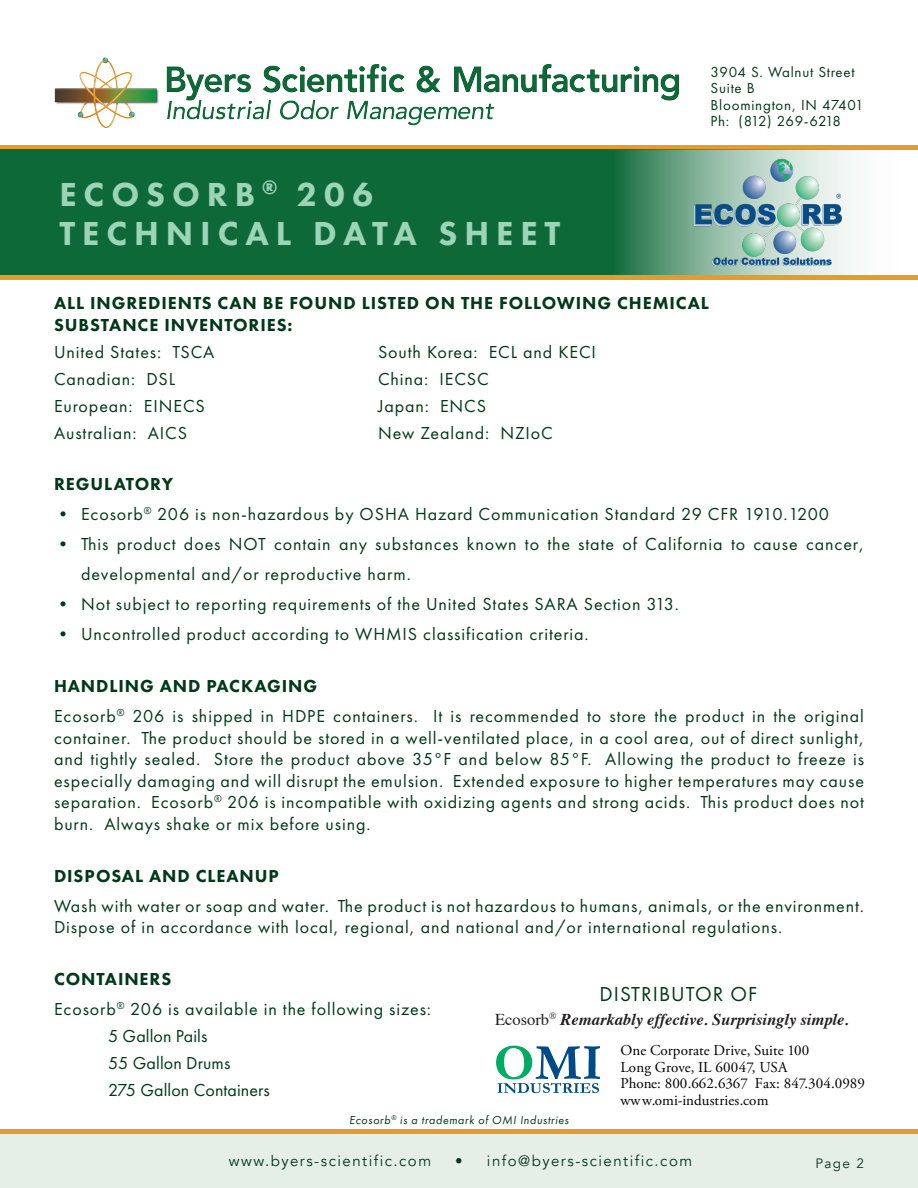
<style>
.page{position:relative;width:918px;height:1188px;background:#fff}
.page>*{position:absolute;margin:0;border:0;box-sizing:border-box;transform-origin:0 0}
.t1{font:800 34.5px/39px "Futura PT";letter-spacing:.2em;color:#9cd4b6}
.t2{font:21px "Futura PT";letter-spacing:.05em;color:#003819}
.t3{font:18px/21.6px "Futura PT";letter-spacing:.05em;color:#003819}
.t4{font:800 18px/21.6px "Futura PT";letter-spacing:.05em;color:#003819}
.t5{font:18px/27px "Futura PT";letter-spacing:.005em;color:#003819}
.t6{font:italic 700 16.5px "Times";color:#231f20}
.t7{font:15px/16.5px "Adobe Garamond Pro";color:#000}
.t8{font:15px/16.5px "Futura PT";letter-spacing:.05em;color:#003819}
.t9{font:15px "Avenir";letter-spacing:.1em;color:#003819}
.t10{font:13.5px "Avenir";color:#003819}
.t11{font:italic 12px "Futura PT";letter-spacing:.05em;color:#003819}
.s1{font-weight:800}
.s2{font-weight:400;font-style:normal}
</style>
<div class="page">
<hr style="left:0;top:1130px;width:918px;height:4px;background:#e69c2b">
<div style="left:0;top:1134px;width:918px;height:54px;background:#e5eee7"></div>
<svg style="left:496px;top:1046px;width:104px;height:47px"></svg>
<img style="left:54px;top:57px;width:625px;height:71px">
<hr style="left:0;top:145px;width:918px;height:4px;background:#e69c2b">
<svg style="left:0;top:149px;width:918px;height:126px;background:#2f7d53"></svg>
<img style="left:694px;top:159px;width:148px;height:107px">
<div style="left:0;top:275px;width:918px;height:5px;background:#e69c2b"></div>
<h1 class="t1" style="left:59px;top:174px;width:503px">ECOSORB <sup>®</sup> 206<br>TECHNICAL DATA SHEET</h1>
<p class="t8" style="left:711px;top:63px;width:155px">3904 S. Walnut Street<br>Suite B<br>Bloomington, IN 47401<br>Ph: (812) 269-6218</p>
<p class="t4" style="left:54px;top:292px;width:656px">ALL INGREDIENTS CAN BE FOUND LISTED ON THE FOLLOWING CHEMICAL<br>SUBSTANCE INVENTORIES:</p>
<p class="t3" style="left:54px;top:341px;width:162px">United States: TSCA</p>
<p class="t3" style="left:378px;top:341px;width:220px">South Korea: ECL and KECI</p>
<p class="t3" style="left:54px;top:368px;width:123px">Canadian: DSL</p>
<p class="t3" style="left:378px;top:368px;width:112px">China: IECSC</p>
<p class="t3" style="left:54px;top:395px;width:152px">European: EINECS</p>
<p class="t3" style="left:378px;top:395px;width:110px">Japan: ENCS</p>
<p class="t3" style="left:54px;top:422px;width:135px">Australian: AICS</p>
<p class="t3" style="left:378px;top:422px;width:176px">New Zealand: NZIoC</p>
<p class="t4" style="left:54px;top:473px;width:121px">REGULATORY</p>
<p class="t3" style="left:54px;top:504px;width:777px">• Ecosorb<sup>®</sup> 206 is non-hazardous by OSHA Hazard Communication Standard 29 CFR 1910.1200</p>
<p class="t3" style="left:81px;top:529px;width:785px;line-height:30px;text-indent:-27px">• This product does NOT contain any substances known to the state of California to cause cancer, developmental and/or reproductive harm.</p>
<p class="t3" style="left:54px;top:594px;width:626px">• Not subject to reporting requirements of the United States SARA Section 313.</p>
<p class="t3" style="left:54px;top:624px;width:536px">• Uncontrolled product according to WHMIS classification criteria.</p>
<p class="t3" style="left:54px;top:671px;width:811px;line-height:30px"><span class="s1">HANDLING AND PACKAGING<br></span>Ecosorb<sup>®</sup> 206 is shipped in HDPE containers. It is recommended to store the product in the original</p>
<p class="t3" style="left:54px;top:727px;width:812px;text-align:justify">container. The product should be stored in a well-ventilated place, in a cool area, out of direct sunlight, and tightly sealed. Store the product above 35°F and below 85°F. Allowing the product to freeze is especially damaging and will disrupt the emulsion. Extended exposure to higher temperatures may cause separation. Ecosorb<sup>®</sup> 206 is incompatible with oxidizing agents and strong acids. This product does not burn. Always shake or mix before using.</p>
<p class="t4" style="left:54px;top:865px;width:226px">DISPOSAL AND CLEANUP</p>
<p class="t3" style="left:54px;top:895px;width:812px">Wash with water or soap and water. The product is not hazardous to humans, animals, or the environment.<br>Dispose of in accordance with local, regional, and national and/or international regulations.</p>
<p class="t3" style="left:54px;top:964px;width:379px;line-height:30px"><span class="s1">CONTAINERS<br></span>Ecosorb<sup>®</sup> 206 is available in the following sizes:</p>
<p class="t5" style="left:108px;top:1022px;width:163px">5 Gallon Pails<br>55 Gallon Drums<br>275 Gallon Containers</p>
<p class="t2" style="left:600px;top:981px;width:159px">DISTRIBUTOR OF</p>
<p class="t6" style="left:495px;top:1004px;width:355px"><span class="s2">Ecosorb</span><sup>®</sup> Remarkably effective. Surprisingly simple.</p>
<p class="t7" style="left:621px;top:1043px;width:246px">One Corporate Drive, Suite 100<br>Long Grove, IL 60047, USA<br>Phone: 800.662.6367 Fax: 847.304.0989 www.omi-industries.com</p>
<p class="t11" style="left:349px;top:1113px;width:221px">Ecosorb<sup>®</sup> is a trademark of OMI Industries</p>
<p class="t9" style="left:229px;top:1152px;width:204px">www.byers-scientific.com</p>
<p class="t9" style="left:455px;top:1152px;width:238px">• info@byers-scientific.com</p>
<p class="t10" style="left:815px;top:1155px;width:50px">Page 2</p>
</div>
